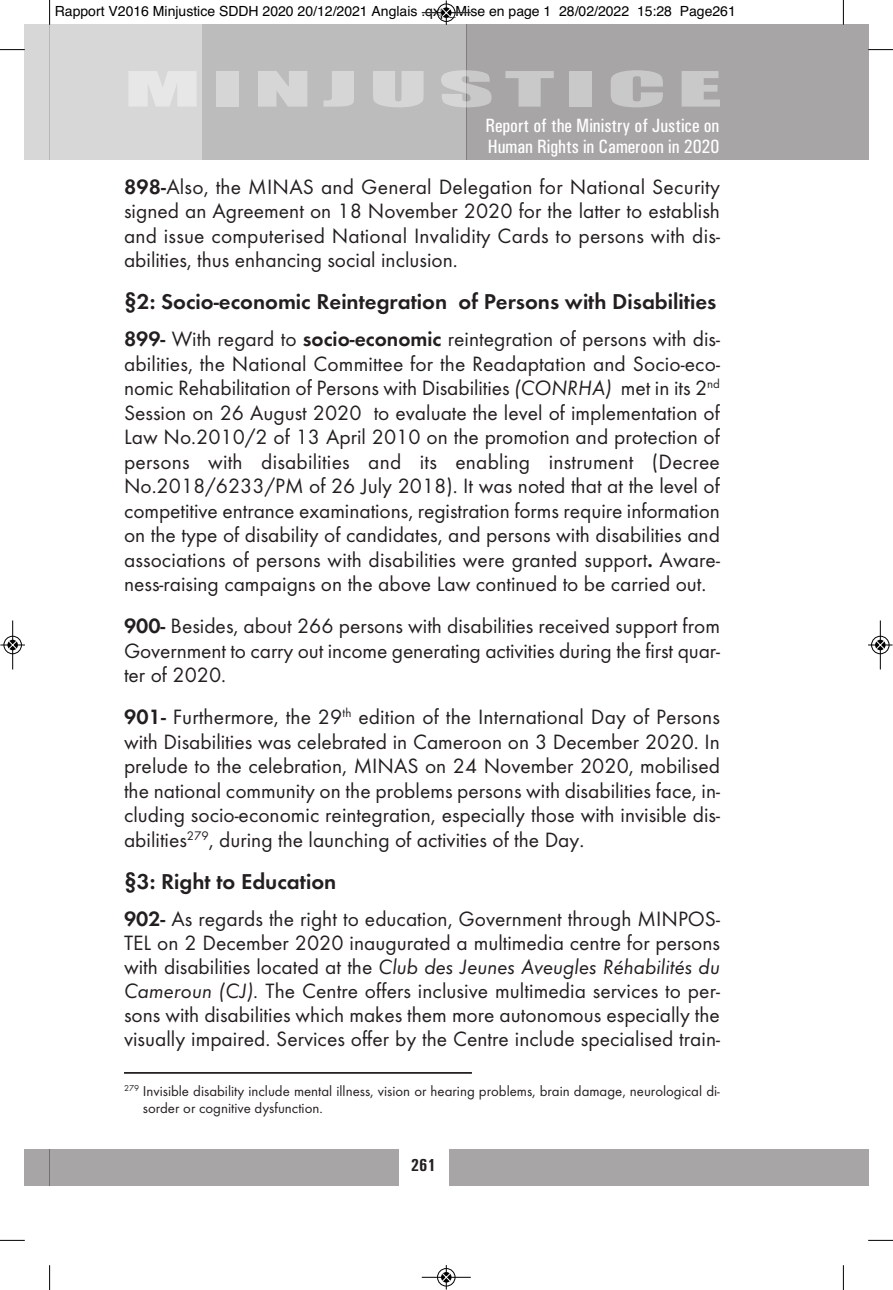
<style>
.page{position:relative;width:893px;height:1290px;background:#fff}
.page>*{position:absolute;margin:0;border:0;box-sizing:border-box;transform-origin:0 0}
.t1{font:44.98px "Impact";letter-spacing:.1em;color:rgb(255 255 255/.4);scale:2.39 1}
.t2{font:700 22.22px "Function";color:#231f20}
.t3{font:21.53px/24.5px "Function";color:#231f20;text-align:justify}
.t4{font:500 condensed 19.25px/21px "Univers";color:#fff}
.t5{font:700 condensed 17.5px "Univers";color:#231f20}
.t6{font:14.88px/16.6px "Function";color:#231f20}
.t7{font:14px "Helvetica";color:#000}
.s1{font-weight:700}
.s2{font-style:italic}
</style>
<div class="page">
<div style="left:50px;top:1149px;width:818px;height:36px;background:#a7a5a5"></div>
<div style="left:466px;top:25px;width:402px;height:135px;background:#a7a5a5"></div>
<div style="left:202px;top:25px;width:264px;height:135px;background:#bdbcbc"></div>
<hr style="left:124px;top:1072px;width:348px;height:2px;background:#231f20">
<div style="left:399px;top:1146px;width:49px;height:42px;background:#fff"></div>
<div style="left:50px;top:25px;width:152px;height:135px;background:#d8d7d7"></div>
<div style="left:25px;top:25px;width:25px;height:135px;background:#d8d7d7"></div>
<div style="left:25px;top:1149px;width:25px;height:36px;background:#a7a5a5"></div>
<svg style="left:49px;top:0;width:1px;height:25px"></svg>
<svg style="left:0;top:49px;width:25px;height:1px"></svg>
<svg style="left:843px;top:0;width:1px;height:25px"></svg>
<svg style="left:868px;top:49px;width:25px;height:1px"></svg>
<svg style="left:49px;top:1265px;width:1px;height:25px"></svg>
<svg style="left:0;top:1240px;width:25px;height:1px"></svg>
<svg style="left:843px;top:1265px;width:1px;height:25px"></svg>
<svg style="left:868px;top:1240px;width:25px;height:1px"></svg>
<div style="left:437px;top:3px;width:19px;height:19px;border:1px solid #fff;border-radius:50%"></div>
<hr style="left:422px;top:12px;width:49px;height:1px;background:#000">
<div style="left:437px;top:4px;width:18px;height:18px;border:1px solid #000;border-radius:50%"></div>
<svg style="left:442px;top:0;width:9px;height:25px"></svg>
<div style="left:437px;top:1268px;width:19px;height:18px;border:1px solid #fff;border-radius:50%"></div>
<hr style="left:422px;top:1277px;width:49px;height:1px;background:#000">
<div style="left:437px;top:1268px;width:18px;height:18px;border:1px solid #000;border-radius:50%"></div>
<svg style="left:442px;top:1265px;width:9px;height:24px"></svg>
<div style="left:3px;top:636px;width:19px;height:18px;border:1px solid #fff;border-radius:50%"></div>
<hr style="left:12px;top:620px;width:1px;height:49px;background:#000">
<div style="left:4px;top:636px;width:18px;height:18px;border:1px solid #000;border-radius:50%"></div>
<svg style="left:0;top:640px;width:25px;height:9px"></svg>
<div style="left:871px;top:636px;width:19px;height:18px;border:1px solid #fff;border-radius:50%"></div>
<hr style="left:880px;top:620px;width:1px;height:49px;background:#000">
<div style="left:871px;top:636px;width:18px;height:18px;border:1px solid #000;border-radius:50%"></div>
<svg style="left:868px;top:640px;width:24px;height:9px"></svg>
<p class="t7" style="left:55px;top:3px;width:682px">Rapport V2016 Minjustice SDDH 2020 20/12/2021 Anglais .qxp_Mise en page 1 28/02/2022 15:28 Page261</p>
<h1 class="t1" style="left:124px;top:65px;width:252px">MINJUSTICE</h1>
<p class="t4" style="left:485px;top:115px;width:235px">Report of the Ministry of Justice on<br>Human Rights in Cameroon in 2020</p>
<p class="t3" style="left:124px;top:174px;width:597px"><span class="s1">898-</span>Also, the MINAS and General Delegation for National Security signed an Agreement on 18 November 2020 for the latter to establish and issue computerised National Invalidity Cards to persons with dis&shy;abilities, thus enhancing social inclusion.</p>
<p class="t2" style="left:124px;top:289px;width:594px">§2: Socio-economic Reintegration of Persons with Disabilities</p>
<p class="t3" style="left:124px;top:327px;width:597px"><span class="s1">899-</span> With regard to <span class="s1">socio-economic</span> reintegration of persons with dis&shy;abilities, the National Committee for the Readaptation and Socio-eco&shy;nomic Rehabilitation of Persons with Disabilities <span class="s2">(CONRHA)</span> met in its 2<sup>nd </sup>Session on 26 August 2020 to evaluate the level of implementation of Law No.2010/2 of 13 April 2010 on the promotion and protection of persons with disabilities and its enabling instrument (Decree No.2018/6233/PM of 26 July 2018). It was noted that at the level of competitive entrance examinations, registration forms require information on the type of disability of candidates, and persons with disabilities and associations of persons with disabilities were granted support<span class="s1">.</span> Aware&shy;ness-raising campaigns on the above Law continued to be carried out.</p>
<p class="t3" style="left:124px;top:614px;width:597px"><span class="s1">900-</span> Besides, about 266 persons with disabilities received support from Government to carry out income generating activities during the first quar&shy;ter of 2020.</p>
<p class="t3" style="left:124px;top:705px;width:597px"><span class="s1">901-</span> Furthermore, the 29<sup>th</sup> edition of the International Day of Persons with Disabilities was celebrated in Cameroon on 3 December 2020. In prelude to the celebration, MINAS on 24 November 2020, mobilised the national community on the problems persons with disabilities face, in&shy;cluding socio-economic reintegration, especially those with invisible dis&shy;abilities<sup>279</sup>, during the launching of activities of the Day.</p>
<p class="t2" style="left:124px;top:868px;width:214px">§3: Right to Education</p>
<p class="t3" style="left:124px;top:906px;width:597px"><span class="s1">902-</span> As regards the right to education, Government through MINPOS-TEL on 2 December 2020 inaugurated a multimedia centre for persons with disabilities located at the <span class="s2">Club des Jeunes Aveugles Réhabilités du Cameroun (CJ).</span> The Centre offers inclusive multimedia services to per&shy;sons with disabilities which makes them more autonomous especially the visually impaired. Services offer by the Centre include specialised train-</p>
<p class="t6" style="left:143px;top:1083px;width:579px;text-indent:-19px"><sup>279</sup> Invisible disability include mental illness, vision or hearing problems, brain damage, neurological di&shy;sorder or cognitive dysfunction.</p>
<p class="t5" style="left:411px;top:1154px;width:27px">261</p>
</div>
